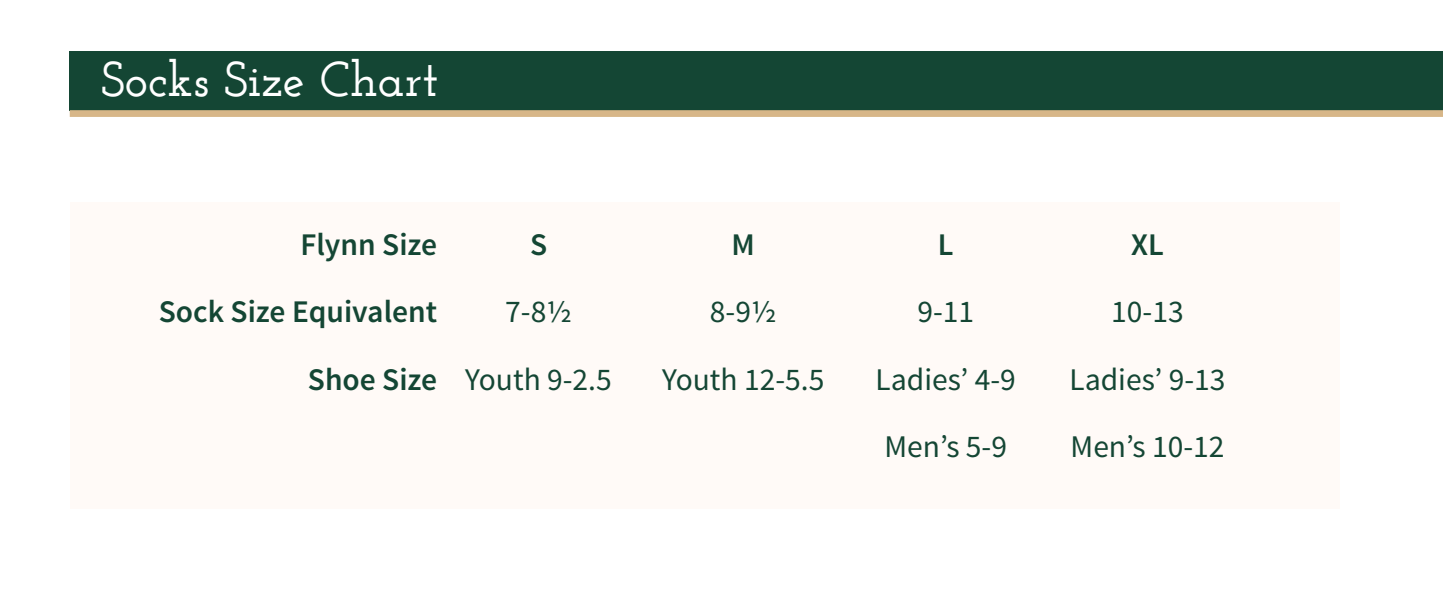
<style>
.page{position:relative;width:1443px;height:592px;background:#fff}
.page>*{position:absolute;margin:0;border:0;box-sizing:border-box;transform-origin:0 0}
.t1{font:600 49.5px "Josefin Slab";color:#fff}
.t2{font:31.5px/67.5px "Source Sans Pro";color:#144634;text-align:center}
.t3{font:600 31.5px/67.5px "Source Sans Pro";color:#144634;text-align:right}
</style>
<div class="page">
<div style="left:70px;top:202px;width:1269px;height:306px;background:#fffaf7"></div>
<div style="left:70px;top:51px;width:1373px;height:60px;background:#144634"></div>
<div style="left:70px;top:110px;width:1373px;height:7px;background:#d7b688"></div>
<h1 class="t1" style="left:101px;top:49px;width:339px">Socks Size Chart</h1>
<p class="t3" style="left:159px;top:211px;width:280px">Flynn Size<br>Sock Size Equivalent<br>Shoe Size</p>
<p class="t3" style="left:530px;top:211px;width:19px">S</p>
<p class="t2" style="left:465px;top:279px;width:148px">7-8½<br>Youth 9-2.5</p>
<p class="t3" style="left:732px;top:211px;width:25px">M</p>
<p class="t2" style="left:662px;top:279px;width:164px">8-9½<br>Youth 12-5.5</p>
<p class="t3" style="left:938px;top:211px;width:17px">L</p>
<p class="t2" style="left:876px;top:279px;width:142px">9-11<br>Ladies’ 4-9<br>Men’s 5-9</p>
<p class="t3" style="left:1131px;top:211px;width:34px">XL</p>
<p class="t2" style="left:1070px;top:279px;width:157px">10-13<br>Ladies’ 9-13<br>Men’s 10-12</p>
</div>
